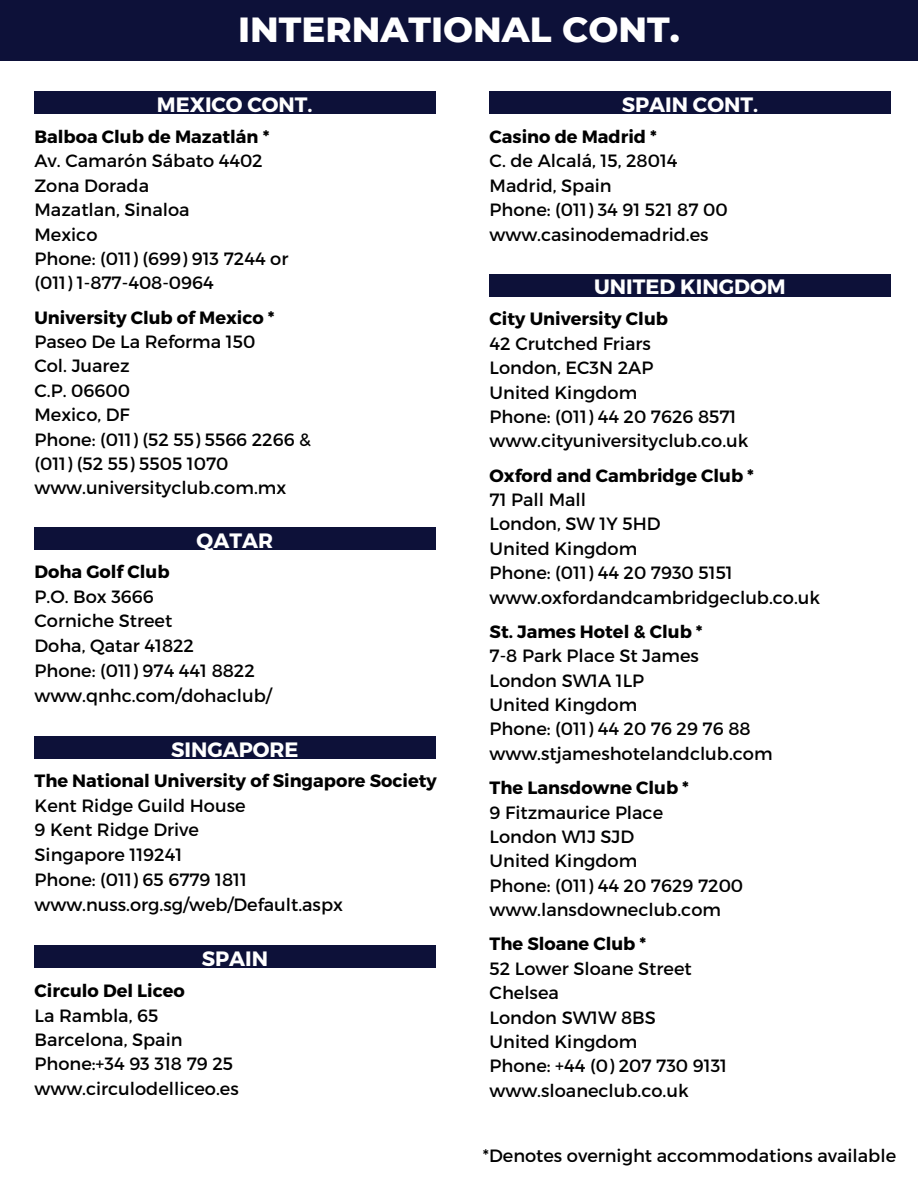
<style>
.page{position:relative;width:918px;height:1188px;background:#fff}
.page>*{position:absolute;margin:0;border:0;box-sizing:border-box;transform-origin:0 0}
.t1{font:800 35.55px "Montserrat";color:#fff}
.t2{font:700 20.7px "Montserrat";color:#fff}
.t3{font:17.85px/24.5px "Montserrat";color:#000}
.t4{font:700 17.85px "Montserrat";color:#000}
</style>
<div class="page">
<div style="left:0;top:0;width:918px;height:61px;background:#0d1139"></div>
<div style="left:34px;top:92px;width:401px;height:22px;background:#0d1139"></div>
<div style="left:490px;top:274px;width:400px;height:22px;background:#0d1139"></div>
<div style="left:490px;top:92px;width:400px;height:22px;background:#0d1139"></div>
<div style="left:34px;top:528px;width:401px;height:22px;background:#0d1139"></div>
<div style="left:35px;top:737px;width:400px;height:22px;background:#0d1139"></div>
<div style="left:35px;top:946px;width:400px;height:22px;background:#0d1139"></div>
<h1 class="t1" style="left:238px;top:8px;width:443px">INTERNATIONAL CONT.</h1>
<p class="t2" style="left:157px;top:91px;width:157px">MEXICO CONT.</p>
<p class="t4" style="left:34px;top:125px;width:236px">Balboa Club de Mazatlán *</p>
<p class="t3" style="left:34px;top:148px;width:255px">Av. Camarón Sábato 4402<br>Zona Dorada<br>Mazatlan, Sinaloa<br>Mexico<br>Phone: (011) (699) 913 7244 or (011) 1-877-408-0964</p>
<p class="t4" style="left:34px;top:306px;width:242px">University Club of Mexico *</p>
<p class="t3" style="left:34px;top:329px;width:278px">Paseo De La Reforma 150<br>Col. Juarez<br>C.P. 06600<br>Mexico, DF<br>Phone: (011) (52 55) 5566 2266 &amp; (011) (52 55) 5505 1070 www.universityclub.com.mx</p>
<p class="t2" style="left:197px;top:527px;width:78px">QATAR</p>
<p class="t4" style="left:35px;top:560px;width:137px">Doha Golf Club</p>
<p class="t3" style="left:35px;top:583px;width:239px">P.O. Box 3666<br>Corniche Street<br>Doha, Qatar 41822<br>Phone: (011) 974 441 8822 www.qnhc.com/dohaclub/</p>
<p class="t2" style="left:171px;top:736px;width:129px">SINGAPORE</p>
<p class="t4" style="left:35px;top:769px;width:404px">The National University of Singapore Society</p>
<p class="t3" style="left:35px;top:792px;width:310px">Kent Ridge Guild House<br>9 Kent Ridge Drive<br>Singapore 119241<br>Phone: (011) 65 6779 1811 www.nuss.org.sg/web/Default.aspx</p>
<p class="t2" style="left:202px;top:945px;width:68px">SPAIN</p>
<p class="t4" style="left:35px;top:979px;width:152px">Circulo Del Liceo</p>
<p class="t3" style="left:35px;top:1002px;width:206px">La Rambla, 65<br>Barcelona, Spain<br>Phone:+34 93 318 79 25 www.circulodelliceo.es</p>
<p class="t2" style="left:622px;top:91px;width:138px">SPAIN CONT.</p>
<p class="t4" style="left:490px;top:125px;width:169px">Casino de Madrid *</p>
<p class="t3" style="left:490px;top:148px;width:240px">C. de Alcalá, 15, 28014<br>Madrid, Spain<br>Phone: (011) 34 91 521 87 00 www.casinodemadrid.es</p>
<p class="t2" style="left:594px;top:274px;width:193px">UNITED KINGDOM</p>
<p class="t4" style="left:490px;top:307px;width:180px">City University Club</p>
<p class="t3" style="left:490px;top:330px;width:260px">42 Crutched Friars<br>London, EC3N 2AP<br>United Kingdom<br>Phone: (011) 44 20 7626 8571 www.cityuniversityclub.co.uk</p>
<p class="t4" style="left:490px;top:464px;width:266px">Oxford and Cambridge Club *</p>
<p class="t3" style="left:490px;top:487px;width:332px">71 Pall Mall<br>London, SW 1Y 5HD<br>United Kingdom<br>Phone: (011) 44 20 7930 5151 www.oxfordandcambridgeclub.co.uk</p>
<p class="t4" style="left:490px;top:620px;width:215px">St. James Hotel &amp; Club *</p>
<p class="t3" style="left:490px;top:643px;width:285px">7-8 Park Place St James<br>London SW1A 1LP<br>United Kingdom<br>Phone: (011) 44 20 76 29 76 88 www.stjameshotelandclub.com</p>
<p class="t4" style="left:490px;top:776px;width:201px">The Lansdowne Club *</p>
<p class="t3" style="left:490px;top:799px;width:255px">9 Fitzmaurice Place<br>London W1J SJD<br>United Kingdom<br>Phone: (011) 44 20 7629 7200 www.lansdowneclub.com</p>
<p class="t4" style="left:490px;top:932px;width:158px">The Sloane Club *</p>
<p class="t3" style="left:490px;top:955px;width:239px">52 Lower Sloane Street<br>Chelsea<br>London SW1W 8BS<br>United Kingdom<br>Phone: +44 (0) 207 730 9131 www.sloaneclub.co.uk</p>
<p class="t3" style="left:483px;top:1142px;width:415px">*Denotes overnight accommodations available</p>
</div>
